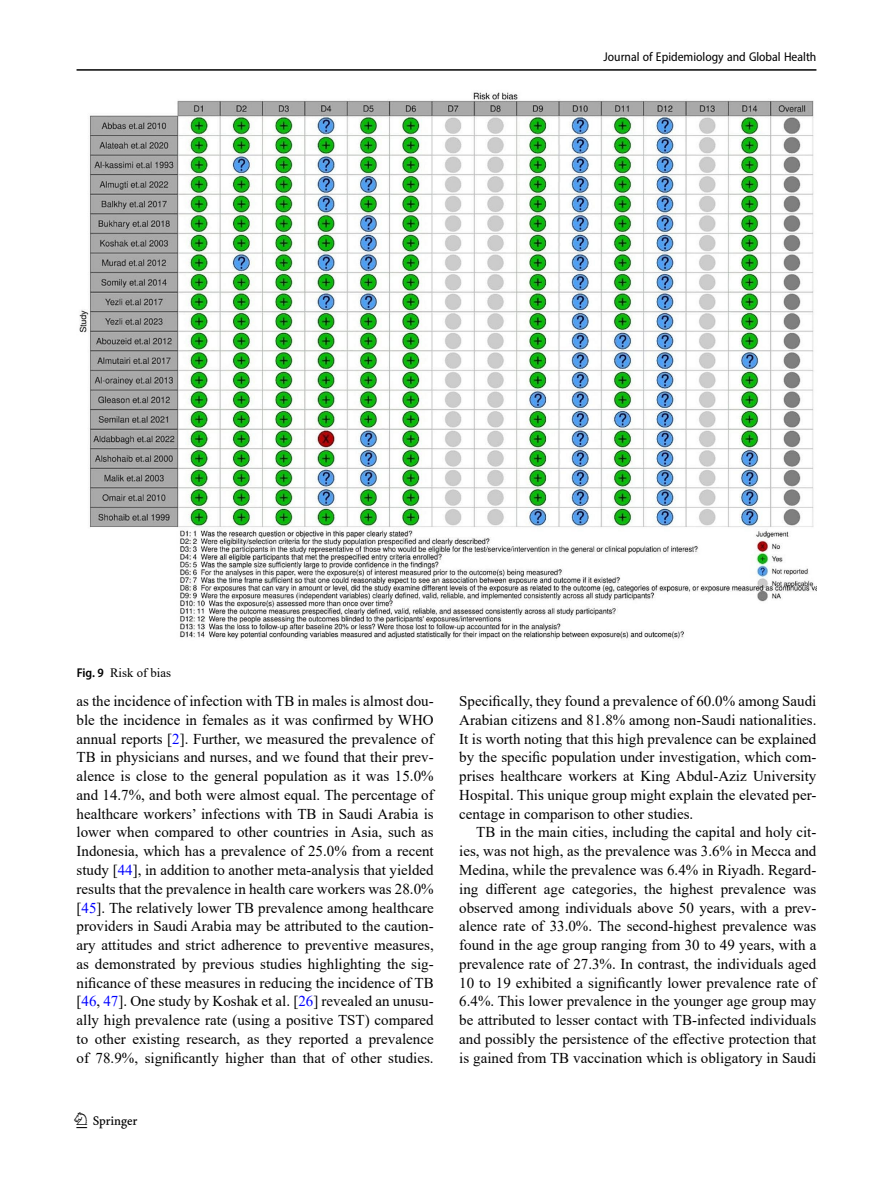
<style>
.page{position:relative;width:893px;height:1187px;background:#fff}
.page>*{position:absolute;margin:0;border:0;box-sizing:border-box;transform-origin:0 0}
.t1{font:22.5px "Springnew";color:#000}
.Body_Text_Indent{font:15px/18.8px "Times New Roman";color:#000;text-align:justify}
.t2{font:semi-condensed 12.75px "Myriad Pro";color:#000}
.Figure_Caption{font:12.75px "Times New Roman";color:#000}
.s1{font-family:"Myriad Pro";font-weight:600;font-stretch:semi-condensed}
.s2{color:#00f}
</style>
<div class="page">
<hr style="left:77px;top:69px;width:739px;height:2px;background:#000">
<img style="left:79px;top:92px;width:738px;height:547px">
<p class="t2" style="left:604px;top:49px;width:214px">Journal of Epidemiology and Global Health</p>
<p class="Figure_Caption" style="left:77px;top:663px;width:96px"><span class="s1">Fig. 9</span> Risk of bias</p>
<p class="Body_Text_Indent" style="left:77px;top:691px;width:359px">as the incidence of infection with TB in males is almost dou&shy;ble the incidence in females as it was confirmed by WHO annual reports [<span class="s2">2</span>]. Further, we measured the prevalence of TB in physicians and nurses, and we found that their prev&shy;alence is close to the general population as it was 15.0% and 14.7%, and both were almost equal. The percentage of healthcare workers’ infections with TB in Saudi Arabia is lower when compared to other countries in Asia, such as Indonesia, which has a prevalence of 25.0% from a recent study [<span class="s2">44</span>], in addition to another meta-analysis that yielded results that the prevalence in health care workers was 28.0% [<span class="s2">45</span>]. The relatively lower TB prevalence among healthcare providers in Saudi Arabia may be attributed to the caution&shy;ary attitudes and strict adherence to preventive measures, as demonstrated by previous studies highlighting the sig&shy;nificance of these measures in reducing the incidence of TB [<span class="s2">46</span>, <span class="s2">47</span>]. One study by Koshak et al. [<span class="s2">26</span>] revealed an unusu&shy;ally high prevalence rate (using a positive TST) compared to other existing research, as they reported a prevalence of 78.9%, significantly higher than that of other studies.</p>
<h1 class="t1" style="left:77px;top:1107px;width:63px">1 3</h1>
<p class="Body_Text_Indent" style="left:459px;top:691px;width:359px">Specifically, they found a prevalence of 60.0% among Saudi Arabian citizens and 81.8% among non-Saudi nationalities.<br>It is worth noting that this high prevalence can be explained by the specific population under investigation, which com&shy;prises healthcare workers at King Abdul-Aziz University Hospital. This unique group might explain the elevated per&shy;centage in comparison to other studies.</p>
<p class="Body_Text_Indent" style="left:459px;top:822px;width:359px;text-indent:17px">TB in the main cities, including the capital and holy cit&shy;ies, was not high, as the prevalence was 3.6% in Mecca and Medina, while the prevalence was 6.4% in Riyadh. Regard&shy;ing different age categories, the highest prevalence was observed among individuals above 50 years, with a prev&shy;alence rate of 33.0%. The second-highest prevalence was found in the age group ranging from 30 to 49 years, with a prevalence rate of 27.3%. In contrast, the individuals aged 10 to 19 exhibited a significantly lower prevalence rate of 6.4%. This lower prevalence in the younger age group may be attributed to lesser contact with TB-infected individuals and possibly the persistence of the effective protection that is gained from TB vaccination which is obligatory in Saudi</p>
</div>
